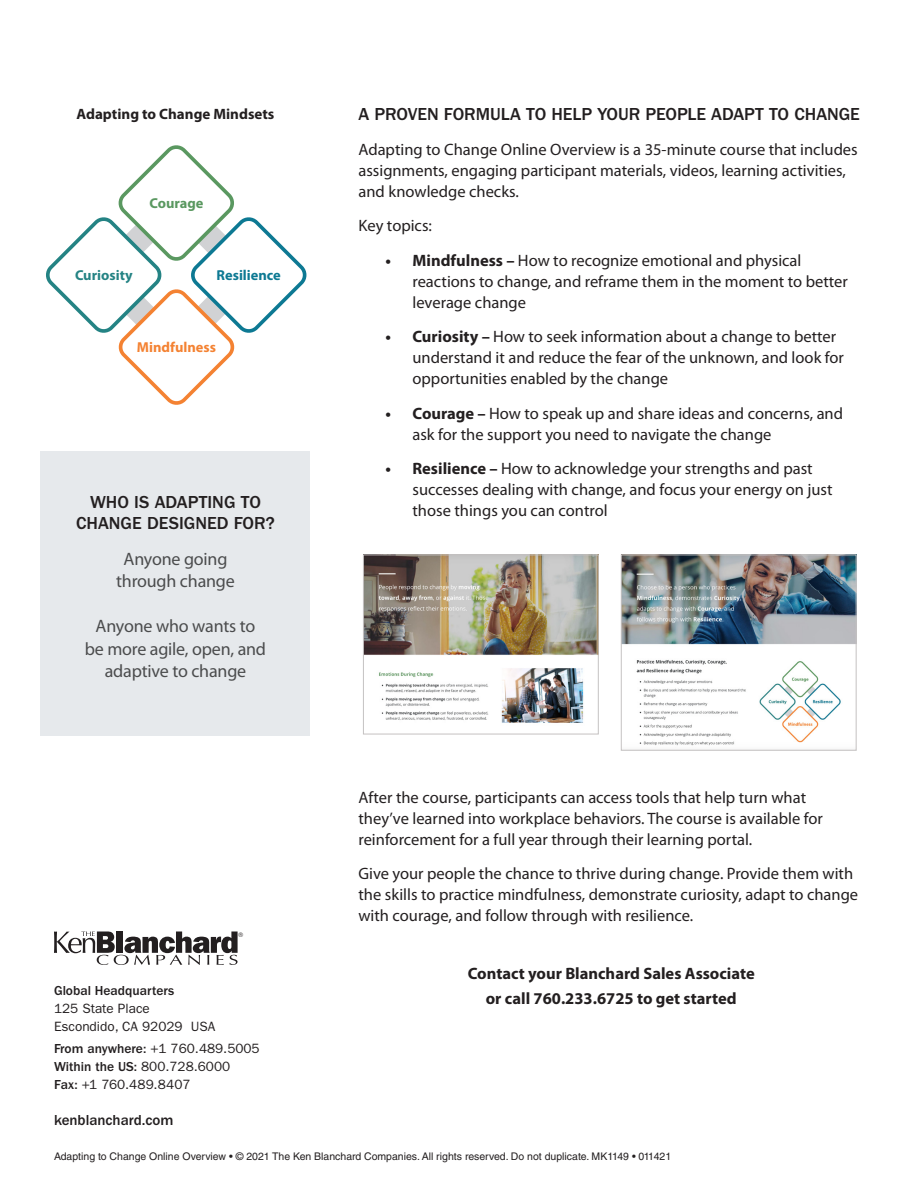
<style>
.page{position:relative;width:918px;height:1188px;background:#fff}
.page>*{position:absolute;margin:0;border:0;box-sizing:border-box;transform-origin:0 0}
.Level_3{font:500 18px/21px "ITC Franklin Gothic Std";color:#231f20;text-align:center}
.sidebar{font:18px/22.5px "Myriad Pro";letter-spacing:-.01em;color:#4b4c4d;text-align:center}
.Body_Copy{font:16.5px/21px "Myriad Pro";color:#231f20}
.Body_Copy-2{font:700 16.5px "Myriad Pro";color:#231f20}
.Body_Copy-3{font:700 15px "Myriad Pro";color:#231f20}
.t1{font:500 15px "ITC Franklin Gothic Std";color:#231f20}
.t2{font:700 14.4px "Myriad Pro";color:#f48232}
.t3{font:700 14.4px "Myriad Pro";color:#0d7993}
.t4{font:700 14.4px "Myriad Pro";color:#248384}
.t5{font:700 14.4px "Myriad Pro";color:#5a9860}
.t6{font:13.5px/18px "ITC Franklin Gothic Std";color:#231f20}
.t7{font:500 13.5px "ITC Franklin Gothic Std";color:#231f20}
.t8{font:10.5px "Helvetica LT Std";color:#231f20}
.t9{font:6.3px "Helvetica";color:#231f20}
.s1{font-weight:500}
.s2{font-weight:700}
</style>
<div class="page">
<svg style="left:54px;top:932px;width:184px;height:33px"></svg>
<div style="left:40px;top:451px;width:270px;height:285px;background:#e6e9ec"></div>
<svg style="left:46px;top:145px;width:261px;height:260px"></svg>
<img style="left:365px;top:557px;width:232px;height:166px">
<div style="left:363px;top:555px;width:236px;height:179px;border:1px solid #c5c2c2"></div>
<img style="left:623px;top:557px;width:231px;height:189px">
<div style="left:621px;top:555px;width:235px;height:196px;border:1px solid #c5c2c2"></div>
<p class="Body_Copy-3" style="left:77px;top:106px;width:199px">Adapting to Change Mindsets</p>
<p class="t5" style="left:149px;top:195px;width:56px">Courage</p>
<p class="t4" style="left:75px;top:267px;width:59px">Curiosity</p>
<p class="t3" style="left:217px;top:267px;width:66px">Resilience</p>
<p class="t2" style="left:137px;top:339px;width:81px">Mindfulness</p>
<p class="Level_3" style="left:76px;top:492px;width:200px">WHO IS ADAPTING TO<br>CHANGE DESIGNED FOR?</p>
<p class="sidebar" style="left:123px;top:548px;width:106px">Anyone going</p>
<p class="sidebar" style="left:116px;top:570px;width:120px">through change</p>
<p class="sidebar" style="left:85px;top:615px;width:183px">Anyone who wants to be more agile, open, and adaptive to change</p>
<p class="t9" style="left:238px;top:929px;width:6px">®</p>
<p class="t7" style="left:54px;top:983px;width:122px">Global Headquarters</p>
<p class="t6" style="left:54px;top:999px;width:163px">125 State Place<br>Escondido, CA 92029 USA</p>
<p class="t6" style="left:54px;top:1040px;width:207px"><span class="s1">From anywhere:</span> +1 760.489.5005<br><span class="s1">Within the US:</span> 800.728.6000<br><span class="s1">Fax:</span> +1 760.489.8407</p>
<p class="t1" style="left:54px;top:1112px;width:121px">kenblanchard.com</p>
<p class="Level_3" style="left:358px;top:104px;width:503px">A PROVEN FORMULA TO HELP YOUR PEOPLE ADAPT TO CHANGE</p>
<p class="Body_Copy" style="left:358px;top:139px;width:501px">Adapting to Change Online Overview is a 35-minute course that includes assignments, engaging participant materials, videos, learning activities, and knowledge checks.</p>
<p class="Body_Copy" style="left:358px;top:216px;width:75px">Key topics:</p>
<p class="Body_Copy" style="left:412px;top:250px;width:437px;text-indent:-27px"><span class="s2">• Mindfulness –</span> How to recognize emotional and physical reactions to change, and reframe them in the moment to better leverage change</p>
<p class="Body_Copy" style="left:412px;top:327px;width:433px;text-indent:-27px"><span class="s2">• Curiosity –</span> How to seek information about a change to better understand it and reduce the fear of the unknown, and look for opportunities enabled by the change</p>
<p class="Body_Copy" style="left:412px;top:403px;width:432px;text-indent:-27px"><span class="s2">• Courage –</span> How to speak up and share ideas and concerns, and ask for the support you need to navigate the change</p>
<p class="Body_Copy" style="left:412px;top:459px;width:421px;text-indent:-27px"><span class="s2">• Resilience –</span> How to acknowledge your strengths and past successes dealing with change, and focus your energy on just those things you can control</p>
<p class="Body_Copy" style="left:358px;top:787px;width:466px">After the course, participants can access tools that help turn what they’ve learned into workplace behaviors. The course is available for reinforcement for a full year through their learning portal.</p>
<p class="Body_Copy" style="left:358px;top:864px;width:501px">Give your people the chance to thrive during change. Provide them with the skills to practice mindfulness, demonstrate curiosity, adapt to change with courage, and follow through with resilience.</p>
<p class="Body_Copy-2" style="left:468px;top:964px;width:288px">Contact your Blanchard Sales Associate</p>
<p class="Body_Copy-2" style="left:486px;top:989px;width:252px">or call 760.233.6725 to get started</p>
<p class="t8" style="left:54px;top:1150px;width:619px">Adapting to Change Online Overview • © 2021 The Ken Blanchard Companies. All rights reserved. Do not duplicate. MK1149 • 011421</p>
</div>
